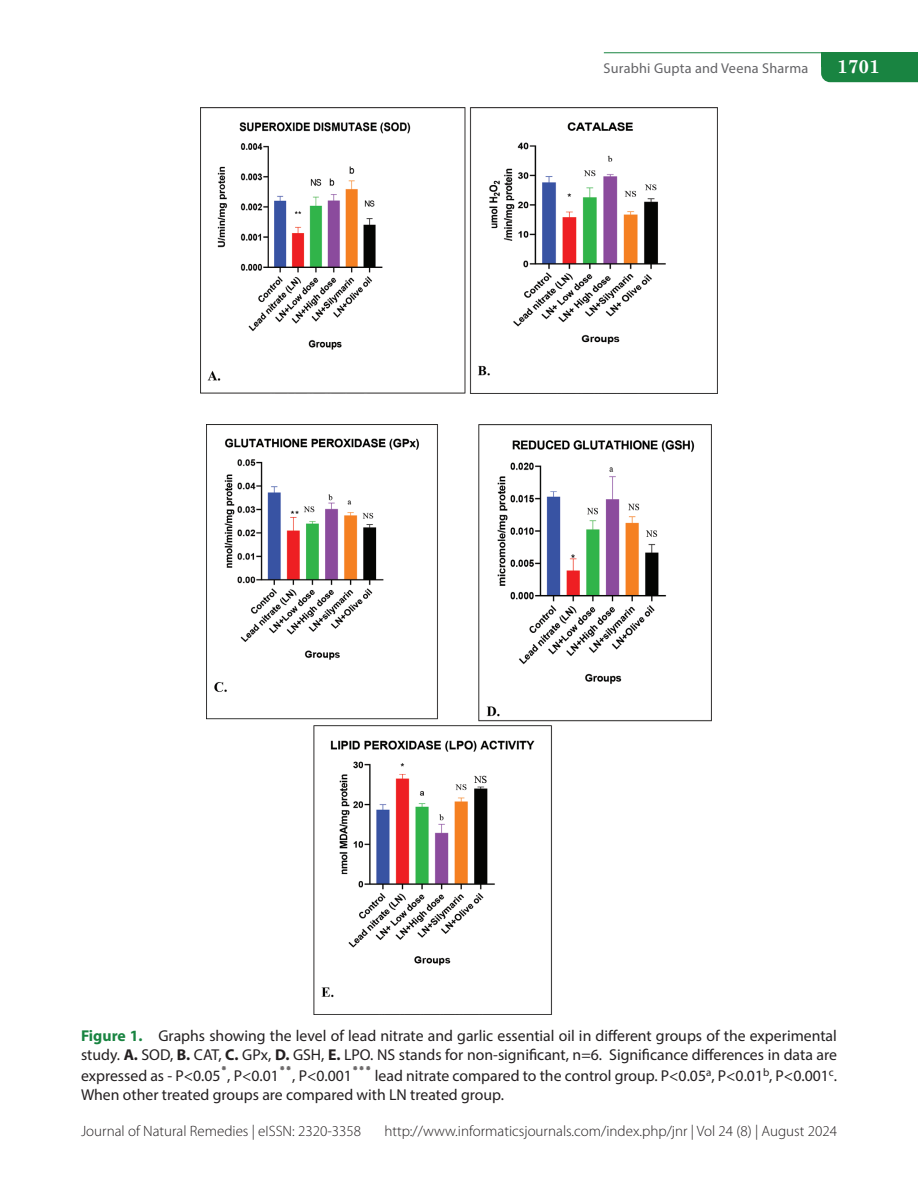
<style>
.page{position:relative;width:918px;height:1188px;background:#fff}
.page>*{position:absolute;margin:0;border:0;box-sizing:border-box;transform-origin:0 0}
.t1{font:700 18.75px "Century Schoolbook";color:#fff}
.Fig_cap{font:15.75px/18.8px "Myriad Pro";color:#231f20}
.t2{font:300 15px "Myriad Pro";color:#231f20}
.t3{font:14.25px "Myriad Pro";letter-spacing:.015em;color:#636366}
.s1{font-weight:700;color:#198441}
.s2{font-weight:700}
</style>
<div class="page">
<svg style="left:821px;top:67px;width:97px;height:15px"></svg>
<div style="left:821px;top:53px;width:97px;height:14px;background:#198441"></div>
<div style="left:891px;top:68px;width:27px;height:14px;background:#198441"></div>
<hr style="left:604px;top:52px;width:314px;height:1px;background:#198441">
<img style="left:201px;top:108px;width:516px;height:286px">
<img style="left:207px;top:425px;width:504px;height:589px">
<p class="t3" style="left:604px;top:59px;width:206px">Surabhi Gupta and Veena Sharma</p>
<p class="t1" style="left:837px;top:52px;width:45px">1701</p>
<p class="Fig_cap" style="left:81px;top:1026px;width:757px"><span class="s1">Figure 1.</span> Graphs showing the level of lead nitrate and garlic essential oil in different groups of the experimental study. <span class="s2">A.</span> SOD, <span class="s2">B.</span> CAT, <span class="s2">C.</span> GPx, <span class="s2">D.</span> GSH, <span class="s2">E.</span> LPO. NS stands for non-significant, n=6. Significance differences in data are</p>
<p class="Fig_cap" style="left:81px;top:1067px;width:758px">expressed as - P&lt;0.05<sup>٭</sup>, P&lt;0.01 <sup>٭٭</sup> , P&lt;0.001 <sup>٭٭٭</sup> lead nitrate compared to the control group. P&lt;0.05<sup>a</sup>, P&lt;0.01<sup>b</sup>, P&lt;0.001<sup>c</sup>.<br>When other treated groups are compared with LN treated group.</p>
<p class="t2" style="left:81px;top:1122px;width:282px">Journal of Natural Remedies | eISSN: 2320-3358</p>
<p class="t2" style="left:384px;top:1122px;width:454px">http://www.informaticsjournals.com/index.php/jnr | Vol 24 (8) | August 2024</p>
</div>
